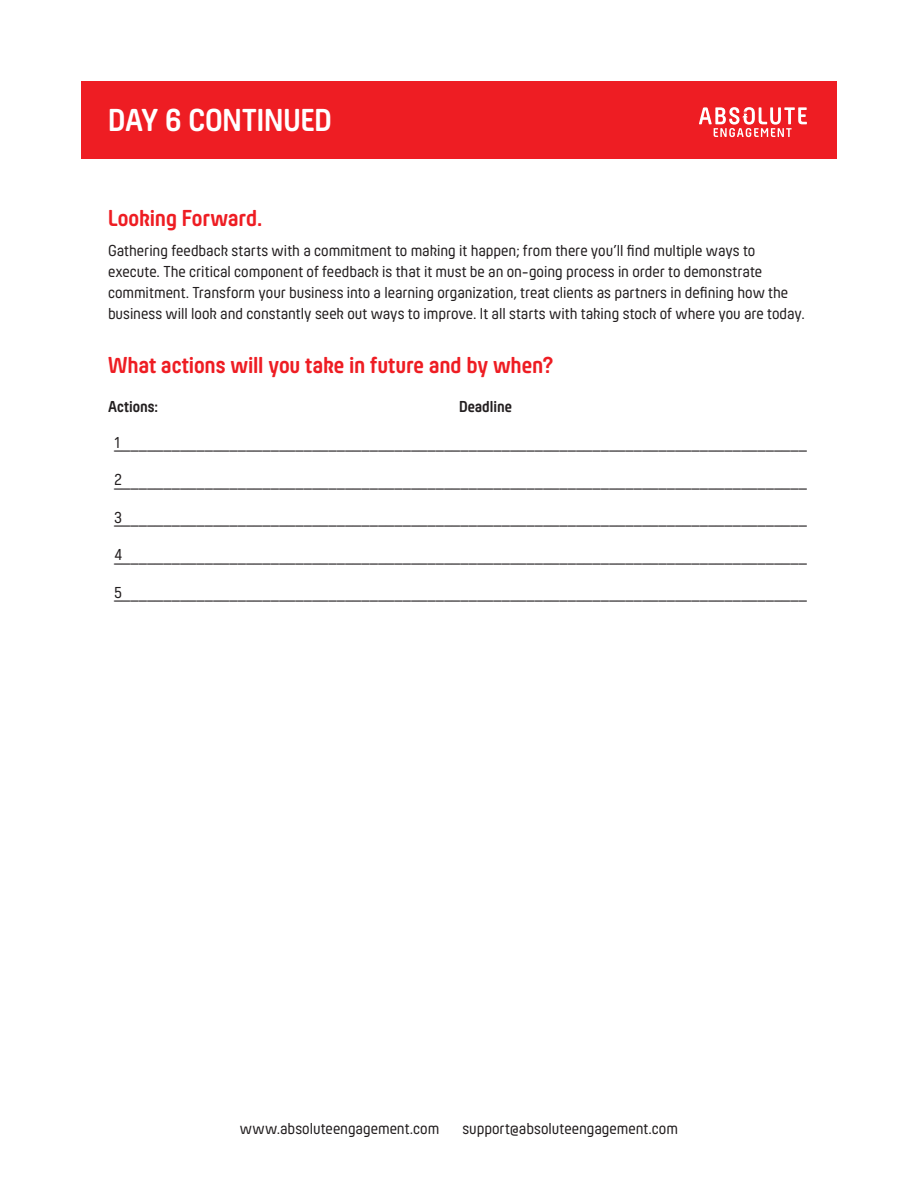
<style>
.page{position:relative;width:918px;height:1188px;background:#fff}
.page>*{position:absolute;margin:0;border:0;box-sizing:border-box;transform-origin:0 0}
.t1{font:700 33px "Hansom FY";color:#fff}
.t2{font:700 24px "Hansom FY";letter-spacing:-.005em;color:#ee1d23}
.t3{font:16.5px/21px "Hansom FY";color:#231f20}
.t4{font:700 16.5px "Hansom FY";color:#231f20}
</style>
<div class="page">
<div style="left:81px;top:81px;width:756px;height:78px;background:#ee1d23"></div>
<svg style="left:699px;top:107px;width:108px;height:30px"></svg>
<h1 class="t1" style="left:108px;top:101px;width:225px">Day 6 continued</h1>
<h2 class="t2" style="left:108px;top:204px;width:156px">Looking Forward.</h2>
<p class="t3" style="left:108px;top:240px;width:698px">Gathering feedback starts with a commitment to making it happen; from there you’ll find multiple ways to execute. The critical component of feedback is that it must be an on-going process in order to demonstrate commitment. Transform your business into a learning organization, treat clients as partners in defining how the business will look and constantly seek out ways to improve. It all starts with taking stock of where you are today.</p>
<h2 class="t2" style="left:108px;top:351px;width:447px">What actions will you take in future and by when?</h2>
<p class="t4" style="left:108px;top:397px;width:206px">Actions: D</p>
<p class="t4" style="left:468px;top:397px;width:46px">eadline</p>
<p class="t3" style="left:114px;top:433px;width:695px">____________________________________________________________________________________</p>
<p class="t3" style="left:114px;top:471px;width:695px">____________________________________________________________________________________</p>
<p class="t3" style="left:114px;top:508px;width:695px">____________________________________________________________________________________</p>
<p class="t3" style="left:114px;top:546px;width:695px">____________________________________________________________________________________</p>
<p class="t3" style="left:114px;top:583px;width:695px">____________________________________________________________________________________</p>
<p class="t3" style="left:114px;top:431px;width:7px">1</p>
<p class="t3" style="left:114px;top:469px;width:9px">2</p>
<p class="t3" style="left:114px;top:506px;width:10px">3</p>
<p class="t3" style="left:114px;top:544px;width:10px">4</p>
<p class="t3" style="left:114px;top:581px;width:9px">5</p>
<p class="t3" style="left:240px;top:1118px;width:201px">www.absoluteengagement.com</p>
<p class="t3" style="left:462px;top:1118px;width:217px">support@absoluteengagement.com</p>
</div>
